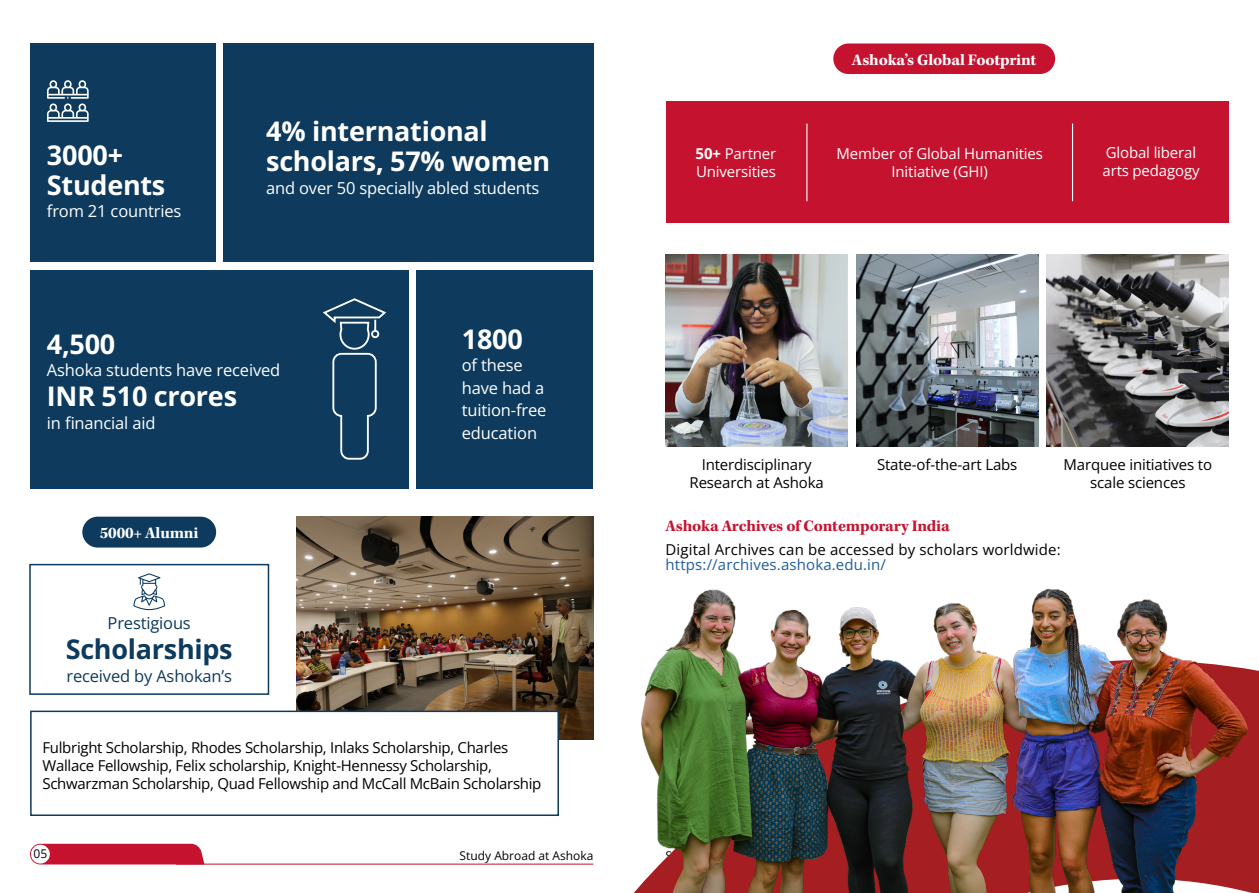
<style>
.page{position:relative;width:1259px;height:893px;background:#fff}
.page>*{position:absolute;margin:0;border:0;box-sizing:border-box;transform-origin:0 0}
.t1{font:700 27px/30px "Open Sans";letter-spacing:-.01em;color:#fff}
.t2{font:700 27px "Open Sans";letter-spacing:-.01em;color:#0d3a5d}
.t3{font:16.5px/22.5px "Open Sans";letter-spacing:-.01em;color:#fff}
.t4{font:700 16.5px "Kepler Std";letter-spacing:-.01em;color:#fff}
.t5{font:700 16.5px "Kepler Std";letter-spacing:-.01em;color:#c5122f}
.t6{font:16.5px "Open Sans";letter-spacing:-.01em;color:#0d3a5d}
.t7{font:15px/18px "Open Sans";letter-spacing:-.02em;color:#000;text-align:center}
.t8{font:15px/18px "Open Sans";letter-spacing:-.01em;color:#fff}
.t9{font:15px "Open Sans";letter-spacing:.01em;color:#000101}
.t10{font:15px "Open Sans";letter-spacing:.01em;color:#215e9e}
.t11{font:12px "Open Sans";color:#000}
.s1{font-weight:700}
</style>
<div class="page">
<div style="left:30px;top:844px;width:174px;height:20px;background:#c5122f"></div>
<div style="left:31px;top:845px;width:19px;height:18px;background:#fff;border-radius:50%"></div>
<hr style="left:176px;top:864px;width:417px;height:1px;background:#c5122f">
<div style="left:223px;top:44px;width:370px;height:218px;background:#0d3a5d"></div>
<div style="left:666px;top:102px;width:562px;height:121px;background:#c5122f"></div>
<div style="left:833px;top:44px;width:222px;height:30px;background:#c5122f;border-radius:15px"></div>
<div style="left:29px;top:564px;width:240px;height:131px;border:2px solid #0d3a5d"></div>
<hr style="left:806px;top:124px;width:1px;height:77px;background:#fff">
<hr style="left:1072px;top:124px;width:1px;height:77px;background:#fff">
<svg style="left:133px;top:573px;width:32px;height:37px"></svg>
<img style="left:296px;top:517px;width:297px;height:223px">
<div style="left:82px;top:517px;width:134px;height:31px;background:#0d3a5d;border-radius:15px"></div>
<img style="left:665px;top:255px;width:183px;height:191px">
<img style="left:856px;top:255px;width:182px;height:191px">
<img style="left:1046px;top:255px;width:183px;height:191px">
<div style="left:30px;top:711px;width:529px;height:105px;background:#fff;border:2px solid #0d3a5d"></div>
<div style="left:30px;top:44px;width:185px;height:218px;background:#0d3a5d"></div>
<div style="left:416px;top:270px;width:177px;height:219px;background:#0d3a5d"></div>
<div style="left:30px;top:270px;width:378px;height:219px;background:#0d3a5d"></div>
<svg style="left:47px;top:80px;width:42px;height:42px"></svg>
<svg style="left:323px;top:298px;width:64px;height:162px"></svg>
<div style="left:371px;top:330px;width:8px;height:8px;border:2px solid #fff;border-radius:50%"></div>
<img style="left:634px;top:588px;width:625px;height:305px">
<h1 class="t1" style="left:47px;top:139px;width:120px">3000+<br>Students</h1>
<p class="t3" style="left:47px;top:200px;width:136px">from 21 countries</p>
<h1 class="t1" style="left:266px;top:116px;width:286px">4% international scholars, 57% women</h1>
<p class="t3" style="left:266px;top:176px;width:275px">and over 50 specially abled students</p>
<h1 class="t1" style="left:47px;top:328px;width:70px">4,500</h1>
<p class="t3" style="left:47px;top:359px;width:235px">Ashoka students have received</p>
<h1 class="t1" style="left:47px;top:381px;width:192px">INR 510 crores</h1>
<p class="t3" style="left:47px;top:411px;width:110px">in financial aid</p>
<p class="t4" style="left:100px;top:523px;width:100px">5000+ Alumni</p>
<p class="t6" style="left:108px;top:612px;width:85px">Prestigious</p>
<h1 class="t2" style="left:66px;top:630px;width:168px">Scholarships</h1>
<p class="t6" style="left:66px;top:665px;width:167px">received by Ashokan’s</p>
<h1 class="t1" style="left:462px;top:323px;width:62px">1800</h1>
<p class="t3" style="left:462px;top:354px;width:86px">of these have had a tuition-free education</p>
<p class="t7" style="left:42px;top:738px;width:500px;text-align:left">Fulbright Scholarship, Rhodes Scholarship, Inlaks Scholarship, Charles<br>Wallace Fellowship, Felix scholarship, Knight-Hennessy Scholarship,<br>Schwarzman Scholarship, Quad Fellowship and McCall McBain Scholarship</p>
<p class="t11" style="left:33px;top:846px;width:15px">05</p>
<p class="t11" style="left:460px;top:847px;width:135px">Study Abroad at Ashoka</p>
<p class="t4" style="left:852px;top:50px;width:186px">Ashoka’s Global Footprint</p>
<p class="t8" style="left:695px;top:144px;width:82px"><span class="s1">50+</span> Partner<br>Universities</p>
<p class="t8" style="left:1102px;top:143px;width:99px">Global liberal arts pedagogy</p>
<p class="t8" style="left:836px;top:144px;width:208px;text-align:center">Member of Global Humanities<br>Initiative (GHI)</p>
<p class="t7" style="left:877px;top:455px;width:142px">State-of-the-art Labs</p>
<p class="t7" style="left:689px;top:455px;width:136px">Interdisciplinary<br>Research at Ashoka</p>
<p class="t7" style="left:1063px;top:455px;width:150px">Marquee initiatives to scale sciences</p>
<p class="t5" style="left:665px;top:516px;width:286px">Ashoka Archives of Contemporary India</p>
<p class="t9" style="left:665px;top:540px;width:397px">Digital Archives can be accessed by scholars worldwide:</p>
<p class="t10" style="left:665px;top:555px;width:222px">https://archives.ashoka.edu.in/</p>
</div>
